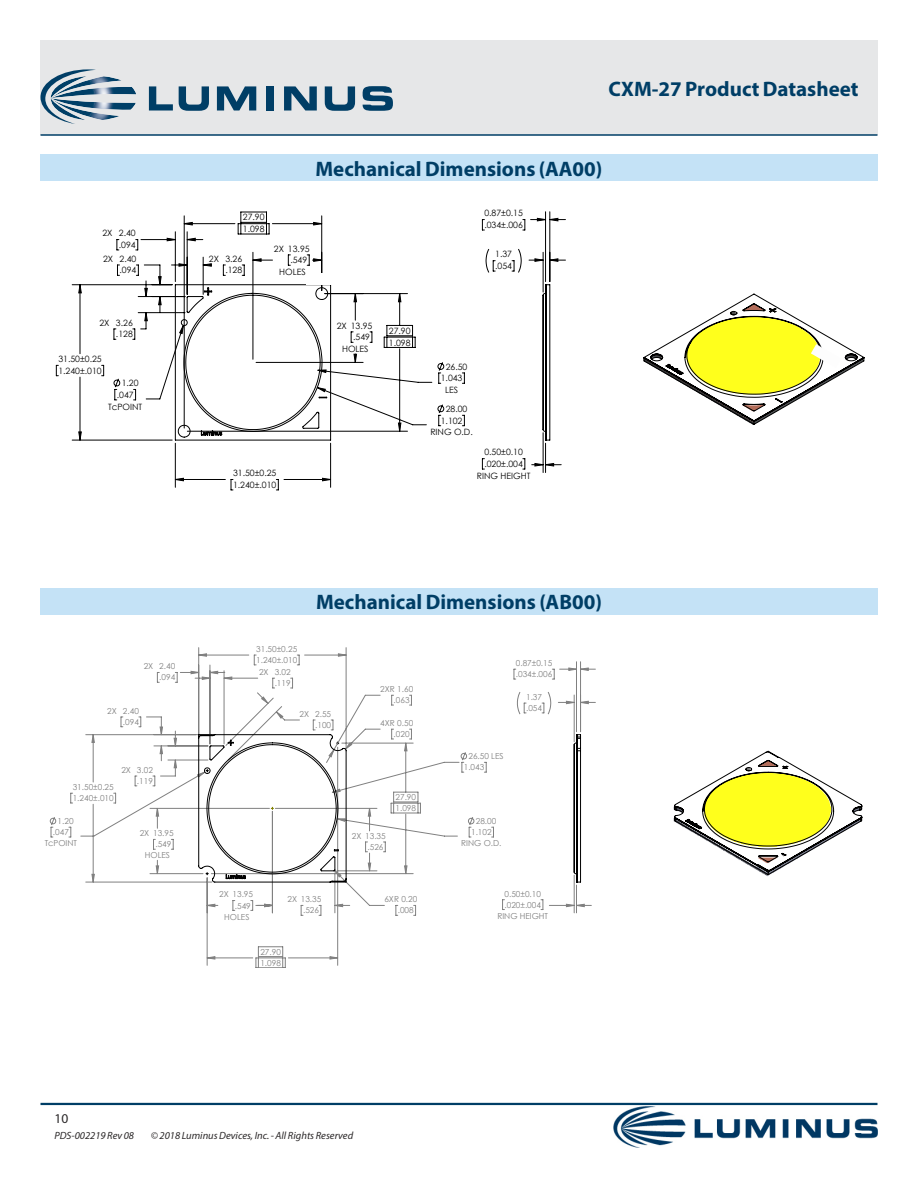
<style>
.page{position:relative;width:918px;height:1188px;background:#fff}
.page>*{position:absolute;margin:0;border:0;box-sizing:border-box;transform-origin:0 0}
.t1{font:700 21px "Myriad Pro";color:#003e66}
.t2{font:13.5px "Myriad Pro";color:#2b2829}
.t3{font:italic 10.5px "Myriad Pro";color:#2b2829}
.t4{font:8.7px/11.7px "Century Gothic";color:#000}
.t5{font:8.25px/11.1px "Century Gothic";color:#808080}
</style>
<div class="page">
<div style="left:41px;top:40px;width:837px;height:95px;background:#e6e7e8"></div>
<hr style="left:41px;top:1103px;width:837px;height:2px;background:#003e66">
<hr style="left:41px;top:134px;width:837px;height:2px;background:#003e66">
<img style="left:614px;top:1106px;width:264px;height:42px">
<img style="left:96px;top:102px;width:7px;height:18px">
<svg style="left:40px;top:69px;width:56px;height:55px"></svg>
<svg style="left:149px;top:86px;width:24px;height:25px"></svg>
<svg style="left:179px;top:86px;width:30px;height:25px"></svg>
<svg style="left:217px;top:86px;width:39px;height:25px"></svg>
<div style="left:266px;top:86px;width:8px;height:25px;background:#003e66"></div>
<svg style="left:284px;top:86px;width:33px;height:25px"></svg>
<svg style="left:325px;top:86px;width:30px;height:25px"></svg>
<svg style="left:363px;top:86px;width:30px;height:25px"></svg>
<svg style="left:79px;top:218px;width:479px;height:263px"></svg>
<svg style="left:175px;top:284px;width:156px;height:157px"></svg>
<svg style="left:543px;top:284px;width:7px;height:157px"></svg>
<svg style="left:643px;top:293px;width:222px;height:132px"></svg>
<div style="left:41px;top:154px;width:837px;height:27px;background:#c4e2f6"></div>
<div style="left:41px;top:588px;width:837px;height:27px;background:#c4e2f6"></div>
<img style="left:306px;top:273px;width:35px;height:11px">
<img style="left:811px;top:344px;width:30px;height:24px">
<svg style="left:92px;top:654px;width:496px;height:305px"></svg>
<svg style="left:198px;top:734px;width:149px;height:149px"></svg>
<svg style="left:573px;top:734px;width:8px;height:149px"></svg>
<svg style="left:674px;top:750px;width:189px;height:125px"></svg>
<p class="t4" style="left:102px;top:227px;width:35px;text-align:right">2X 2.40 .094</p>
<p class="t4" style="left:103px;top:253px;width:35px;text-align:right">2X 2.40 .094</p>
<p class="t4" style="left:100px;top:317px;width:35px;text-align:right">2X 3.26 .128</p>
<p class="t4" style="left:58px;top:353px;width:45px">31.50±0.25<br>1.240±.010</p>
<p class="t4" style="left:122px;top:377px;width:18px">1.20</p>
<p class="t4" style="left:117px;top:389px;width:18px">.047</p>
<p class="t4" style="left:108px;top:401px;width:36px">TcPOINT</p>
<h1 class="t1" style="left:609px;top:81px;width:252px">CXM-27 Product Datasheet</h1>
<h1 class="t1" style="left:315px;top:161px;width:289px">Mechanical Dimensions (AA00)</h1>
<p class="t4" style="left:243px;top:211px;width:23px">27.90<br>1.098</p>
<p class="t4" style="left:209px;top:253px;width:35px;text-align:right">2X 3.26 .128</p>
<p class="t4" style="left:274px;top:243px;width:37px">2X 13.95</p>
<p class="t4" style="left:290px;top:254px;width:18px">.549</p>
<p class="t4" style="left:279px;top:266px;width:28px">HOLES</p>
<p class="t4" style="left:484px;top:207px;width:40px">0.87±0.15 .034±.006</p>
<p class="t4" style="left:495px;top:248px;width:18px">1.37 .054</p>
<p class="t4" style="left:337px;top:320px;width:37px">2X 13.95</p>
<p class="t4" style="left:353px;top:331px;width:18px">.549</p>
<p class="t4" style="left:342px;top:343px;width:28px">HOLES</p>
<p class="t4" style="left:389px;top:325px;width:23px">27.90<br>1.098</p>
<p class="t4" style="left:441px;top:361px;width:28px;text-align:center">26.50<br>1.043<br>LES</p>
<p class="t4" style="left:446px;top:403px;width:23px">28.00</p>
<p class="t4" style="left:441px;top:415px;width:23px">1.102</p>
<p class="t4" style="left:430px;top:426px;width:44px">RING O.D.</p>
<p class="t4" style="left:233px;top:467px;width:45px">31.50±0.25<br>1.240±.010</p>
<p class="t4" style="left:477px;top:446px;width:55px;text-align:center">0.50±0.10 .020±.004<br>RING HEIGHT</p>
<h1 class="t1" style="left:316px;top:594px;width:287px">Mechanical Dimensions (AB00)</h1>
<p class="t5" style="left:256px;top:643px;width:43px">31.50±0.25<br>1.240±.010</p>
<p class="t5" style="left:144px;top:661px;width:33px;text-align:right">2X 2.40 .094</p>
<p class="t5" style="left:259px;top:666px;width:33px;text-align:right">2X 3.02 .119</p>
<p class="t5" style="left:107px;top:705px;width:33px;text-align:right">2X 2.40 .094</p>
<p class="t5" style="left:73px;top:781px;width:43px">31.50±0.25<br>1.240±.010</p>
<p class="t5" style="left:58px;top:815px;width:17px">1.20</p>
<p class="t5" style="left:53px;top:827px;width:17px">.047</p>
<p class="t5" style="left:45px;top:838px;width:34px">TcPOINT</p>
<p class="t5" style="left:121px;top:764px;width:33px;text-align:right">2X 3.02 .119</p>
<p class="t5" style="left:140px;top:828px;width:35px">2X 13.95</p>
<p class="t5" style="left:155px;top:839px;width:17px">.549</p>
<p class="t5" style="left:145px;top:850px;width:27px">HOLES</p>
<p class="t5" style="left:300px;top:708px;width:33px;text-align:right">2X 2.55 .100</p>
<p class="t5" style="left:219px;top:889px;width:35px">2X 13.95</p>
<p class="t5" style="left:235px;top:900px;width:17px">.549</p>
<p class="t5" style="left:224px;top:911px;width:27px">HOLES</p>
<p class="t5" style="left:287px;top:894px;width:35px;text-align:right">2X 13.35 .526</p>
<p class="t5" style="left:260px;top:946px;width:22px">27.90<br>1.098</p>
<p class="t5" style="left:394px;top:683px;width:21px;text-indent:-13px">2XR 1.60 .063</p>
<p class="t5" style="left:394px;top:717px;width:21px;text-indent:-13px">4XR 0.50 .020</p>
<p class="t5" style="left:352px;top:830px;width:35px;text-align:right">2X 13.35 .526</p>
<p class="t5" style="left:396px;top:791px;width:22px">27.90<br>1.098</p>
<p class="t5" style="left:398px;top:894px;width:21px;text-indent:-13px">6XR 0.20 .008</p>
<p class="t5" style="left:516px;top:657px;width:38px">0.87±0.15 .034±.006</p>
<p class="t5" style="left:526px;top:691px;width:17px">1.37 .054</p>
<p class="t5" style="left:464px;top:751px;width:41px;text-indent:5px">26.50 LES<br>1.043</p>
<p class="t5" style="left:476px;top:815px;width:22px">28.00</p>
<p class="t5" style="left:471px;top:827px;width:22px">1.102</p>
<p class="t5" style="left:461px;top:838px;width:42px">RING O.D.</p>
<p class="t5" style="left:497px;top:888px;width:52px;text-align:center">0.50±0.10 .020±.004<br>RING HEIGHT</p>
<h2 class="t2" style="left:54px;top:1113px;width:15px">10</h2>
<p class="t3" style="left:54px;top:1132px;width:81px">PDS-002219 Rev 08</p>
<p class="t3" style="left:151px;top:1132px;width:204px">© 2018 Luminus Devices, Inc. - All Rights Reserved</p>
</div>
